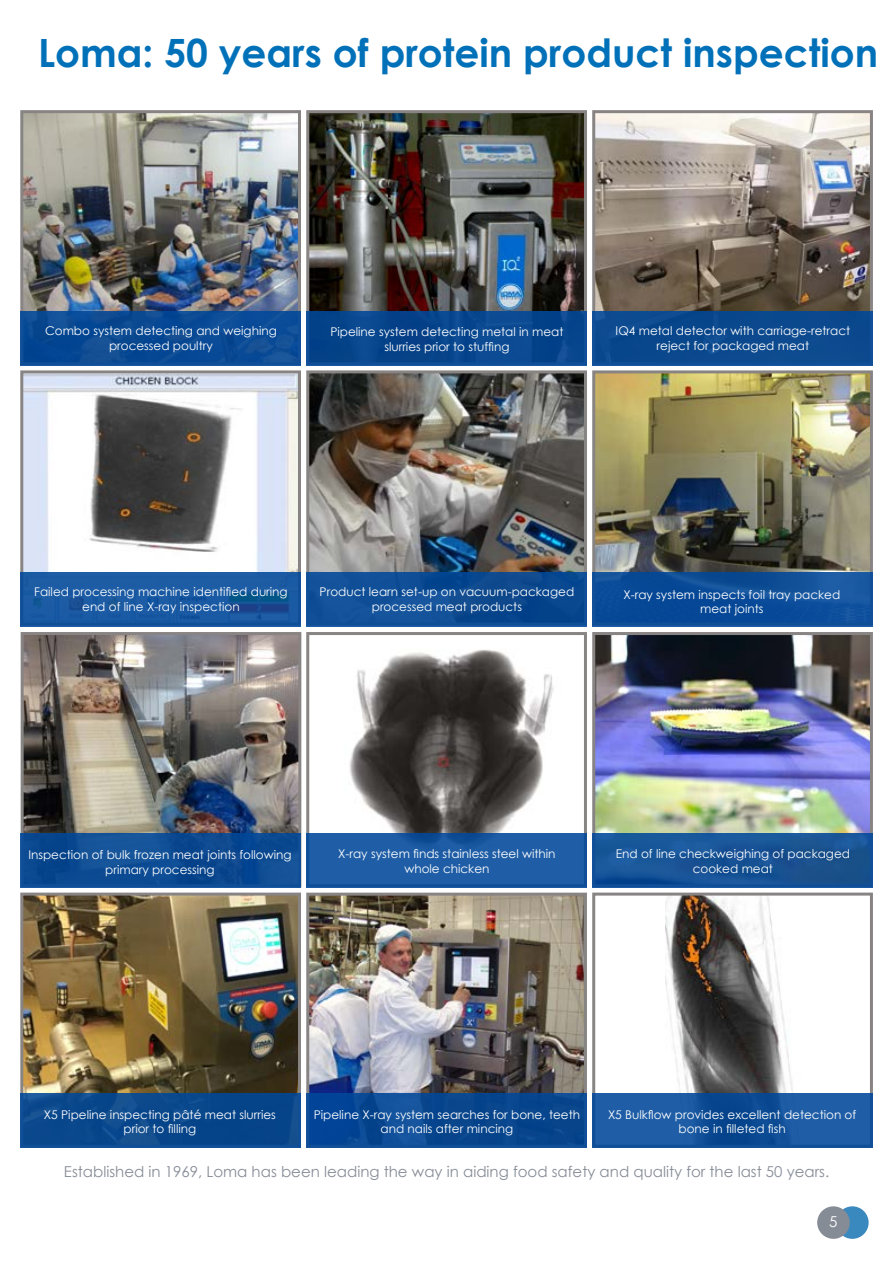
<style>
.page{position:relative;width:893px;height:1263px;background:#fff}
.page>*{position:absolute;margin:0;border:0;box-sizing:border-box;transform-origin:0 0}
.t1{font:700 39px "Century Gothic";color:#0071b9}
.t2{font:15px "Century Gothic";color:#868c96}
.t3{font:15px "Century Gothic";color:#fff}
.t4{font:12px/14.4px "Century Gothic";color:#fff;text-align:center}
</style>
<div class="page">
<div style="left:836px;top:1206px;width:33px;height:33px;background:#3a89be;border-radius:50%"></div>
<div style="left:817px;top:1206px;width:33px;height:33px;background:#868c96;border-radius:50%"></div>
<img style="left:310px;top:897px;width:273px;height:196px">
<div style="left:306px;top:893px;width:281px;height:255px;border:3px solid #878483"></div>
<img style="left:24px;top:374px;width:273px;height:198px">
<div style="left:20px;top:370px;width:281px;height:255px;border:3px solid #878483"></div>
<img style="left:596px;top:374px;width:273px;height:198px">
<div style="left:592px;top:370px;width:281px;height:255px;border:3px solid #878483"></div>
<img style="left:310px;top:374px;width:273px;height:198px">
<div style="left:306px;top:370px;width:281px;height:255px;border:3px solid #878483"></div>
<img style="left:25px;top:636px;width:272px;height:197px">
<div style="left:21px;top:632px;width:280px;height:255px;border:3px solid #878483"></div>
<img style="left:349px;top:649px;width:205px;height:184px">
<div style="left:306px;top:632px;width:281px;height:255px;border:3px solid #878483"></div>
<img style="left:596px;top:636px;width:273px;height:197px">
<div style="left:592px;top:632px;width:281px;height:255px;border:3px solid #878483"></div>
<img style="left:24px;top:896px;width:273px;height:197px">
<div style="left:20px;top:892px;width:281px;height:256px;border:3px solid #878483"></div>
<img style="left:666px;top:896px;width:127px;height:197px">
<div style="left:592px;top:892px;width:281px;height:256px;border:3px solid #878483"></div>
<svg style="left:20px;top:572px;width:281px;height:55px;background:#1858a0"></svg>
<div style="left:306px;top:572px;width:281px;height:55px;background:linear-gradient(to right,#15549c,#07448b)"></div>
<div style="left:592px;top:572px;width:281px;height:55px;background:linear-gradient(to right,#054794,#14549e)"></div>
<svg style="left:592px;top:833px;width:281px;height:54px;background:#175395"></svg>
<svg style="left:592px;top:1093px;width:281px;height:55px;background:#17569e"></svg>
<svg style="left:306px;top:1093px;width:281px;height:55px;background:#084791"></svg>
<div style="left:306px;top:833px;width:281px;height:54px;background:linear-gradient(to right,#1d5ca4,#1d5ca4)"></div>
<div style="left:20px;top:833px;width:281px;height:54px;background:#0c4a92"></div>
<div style="left:20px;top:1093px;width:281px;height:55px;background:linear-gradient(to right,#0e4b8f,#07458a)"></div>
<img style="left:24px;top:114px;width:273px;height:197px">
<div style="left:20px;top:110px;width:281px;height:255px;border:3px solid #878483"></div>
<img style="left:596px;top:114px;width:273px;height:197px">
<div style="left:592px;top:110px;width:281px;height:255px;border:3px solid #878483"></div>
<img style="left:310px;top:114px;width:273px;height:197px">
<div style="left:306px;top:110px;width:281px;height:255px;border:3px solid #878483"></div>
<div style="left:20px;top:311px;width:281px;height:54px;background:linear-gradient(to right,#074791,#0e4d98)"></div>
<div style="left:306px;top:311px;width:281px;height:54px;background:#06458c"></div>
<div style="left:592px;top:311px;width:281px;height:54px;background:#0b498e"></div>
<h1 class="t1" style="left:38px;top:23px;width:842px">Loma: 50 years of protein product inspection</h1>
<p class="t4" style="left:45px;top:323px;width:233px">Combo system detecting and weighing processed poultry</p>
<p class="t4" style="left:330px;top:324px;width:235px">Pipeline system detecting metal in meat slurries prior to stuffing</p>
<p class="t4" style="left:616px;top:323px;width:236px">IQ4 metal detector with carriage-retract reject for packaged meat</p>
<p class="t4" style="left:34px;top:585px;width:255px">Failed processing machine identified during end of line X-ray inspection</p>
<p class="t4" style="left:320px;top:585px;width:256px">Product learn set-up on vacuum-packaged processed meat products</p>
<p class="t4" style="left:623px;top:587px;width:218px">X-ray system inspects foil tray packed meat joints</p>
<p class="t4" style="left:28px;top:847px;width:265px">Inspection of bulk frozen meat joints following primary processing</p>
<p class="t4" style="left:338px;top:846px;width:219px">X-ray system finds stainless steel within whole chicken</p>
<p class="t4" style="left:616px;top:846px;width:236px">End of line checkweighing of packaged cooked meat</p>
<p class="t4" style="left:44px;top:1107px;width:233px">X5 Pipeline inspecting pâté meat slurries prior to filling</p>
<p class="t2" style="left:64px;top:1161px;width:767px">Established in 1969, Loma has been leading the way in aiding food safety and quality for the last 50 years.</p>
<p class="t4" style="left:608px;top:1107px;width:250px">X5 Bulkflow provides excellent detection of bone in filleted fish</p>
<p class="t4" style="left:314px;top:1107px;width:268px">Pipeline X-ray system searches for bone, teeth and nails after mincing</p>
<p class="t3" style="left:829px;top:1211px;width:10px">5</p>
</div>
